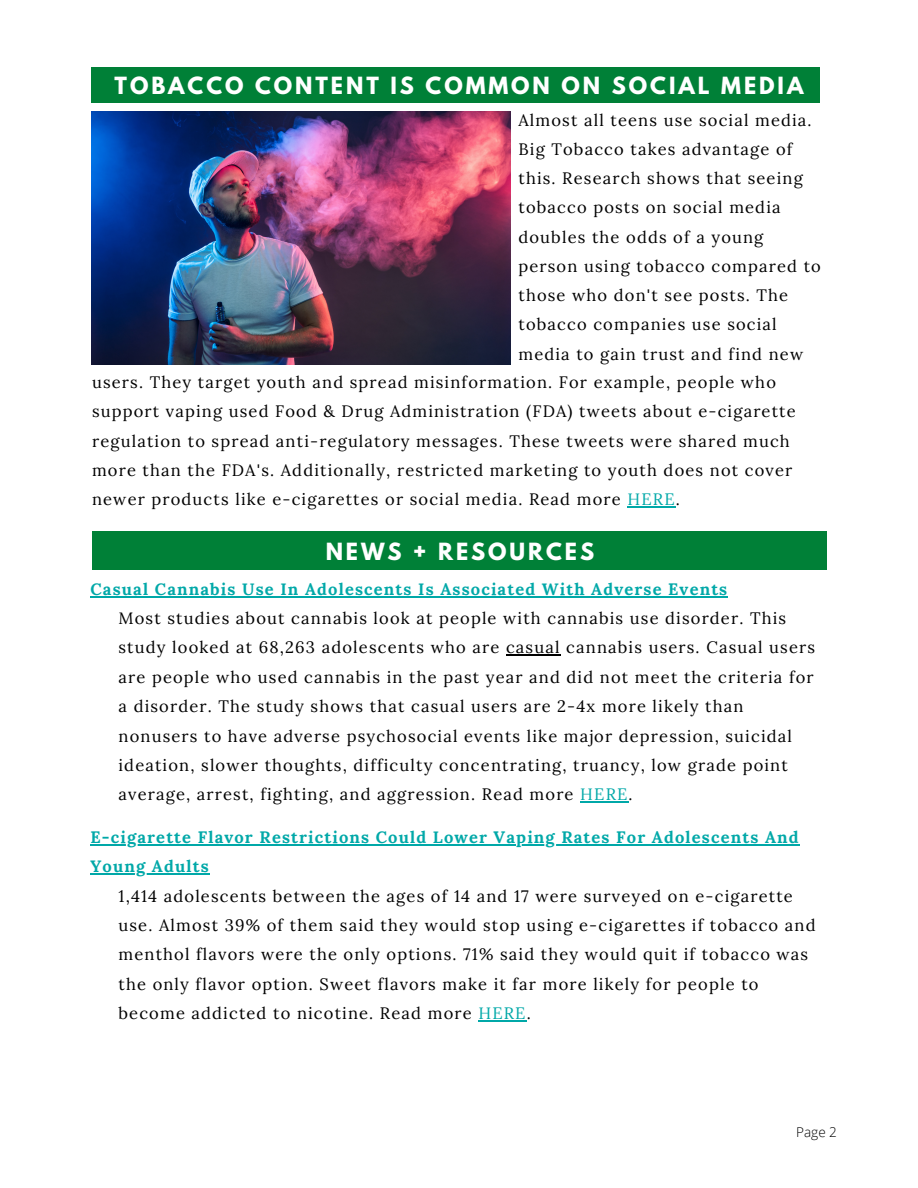
<style>
.page{position:relative;width:918px;height:1188px;background:#fff}
.page>*{position:absolute;margin:0;border:0;box-sizing:border-box;transform-origin:0 0}
.t1{font:700 21px "League Spartan";letter-spacing:.14em;color:#fff}
.t2{font:16.5px/29.2px "Lora";letter-spacing:.07em;color:#000}
.t3{font:700 16.5px/29.4px "Lora";letter-spacing:.07em;color:#00a8a8}
.t4{font:300 13.5px "Open Sans";color:#000}
.s1{color:#00a8a8}
</style>
<div class="page">
<div style="left:92px;top:532px;width:734px;height:38px;background:#008037"></div>
<div style="left:92px;top:68px;width:728px;height:34px;background:#008037"></div>
<img style="left:92px;top:111px;width:418px;height:254px">
<hr style="left:90px;top:596px;width:638px;height:1px;background:#00a8a8">
<hr style="left:506px;top:655px;width:55px;height:1px;background:#000">
<hr style="left:580px;top:802px;width:49px;height:1px;background:#00a8a8">
<hr style="left:90px;top:844px;width:710px;height:1px;background:#00a8a8">
<hr style="left:90px;top:873px;width:120px;height:2px;background:#00a8a8">
<hr style="left:478px;top:1020px;width:49px;height:2px;background:#00a8a8">
<hr style="left:627px;top:506px;width:49px;height:1px;background:#00a8a8">
<p class="t1" style="left:115px;top:76px;width:690px">TOBACCO CONTENT IS COMMON ON SOCIAL MEDIA</p>
<p class="t2" style="left:518px;top:105px;width:304px">Almost all teens use social media.<br>Big Tobacco takes advantage of this. Research shows that seeing tobacco posts on social media doubles the odds of a young person using tobacco compared to those who don't see posts. The tobacco companies use social media to gain trust and find new</p>
<p class="t2" style="left:92px;top:368px;width:705px">users. They target youth and spread misinformation. For example, people who support vaping used Food &amp; Drug Administration (FDA) tweets about e-cigarette regulation to spread anti-regulatory messages. These tweets were shared much more than the FDA's. Additionally, restricted marketing to youth does not cover newer products like e-cigarettes or social media. Read more <span class="s1">HERE</span>.</p>
<p class="t1" style="left:326px;top:541px;width:270px">NEWS + RESOURCES</p>
<p class="t3" style="left:90px;top:574px;width:638px">Casual Cannabis Use In Adolescents Is Associated With Adverse Events</p>
<p class="t2" style="left:119px;top:603px;width:698px">Most studies about cannabis look at people with cannabis use disorder. This study looked at 68,263 adolescents who are casual cannabis users. Casual users are people who used cannabis in the past year and did not meet the criteria for a disorder. The study shows that casual users are 2-4x more likely than nonusers to have adverse psychosocial events like major depression, suicidal ideation, slower thoughts, difficulty concentrating, truancy, low grade point average, arrest, fighting, and aggression. Read more <span class="s1">HERE</span>.</p>
<p class="t3" style="left:90px;top:822px;width:710px">E-cigarette Flavor Restrictions Could Lower Vaping Rates For Adolescents And<br>Young Adults</p>
<p class="t2" style="left:119px;top:881px;width:699px">1,414 adolescents between the ages of 14 and 17 were surveyed on e-cigarette use. Almost 39% of them said they would stop using e-cigarettes if tobacco and menthol flavors were the only options. 71% said they would quit if tobacco was the only flavor option. Sweet flavors make it far more likely for people to become addicted to nicotine. Read more <span class="s1">HERE</span>.</p>
<p class="t4" style="left:796px;top:1122px;width:42px">Page 2</p>
</div>
